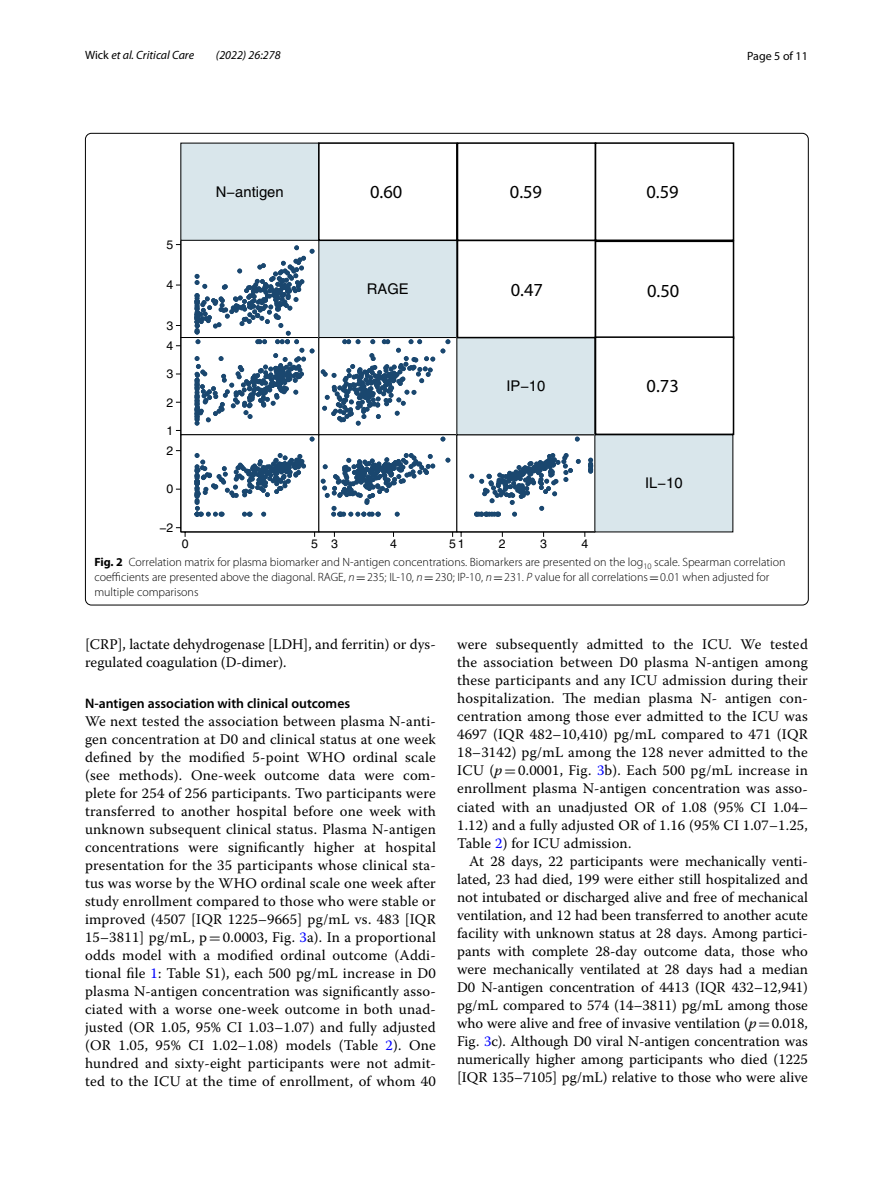
<style>
.page{position:relative;width:893px;height:1187px;background:#fff}
.page>*{position:absolute;margin:0;border:0;box-sizing:border-box;transform-origin:0 0}
.t1{font:18.45px "Myriad Pro Regular 3";color:#000}
.t2{font:14.7px/18px "Warnock Pro";letter-spacing:.005em;color:#000;text-align:justify}
.t3{font:14.7px "Helvetica";color:#000}
.t4{font:600 13.8px "Myriad Pro";color:#000}
.t5{font:12.3px "Helvetica";color:#000}
.t6{font:300 12px/15px "Myriad Pro";color:#000}
.t7{font:italic 12px "Myriad Pro";color:#000}
.t8{font:12px "Myriad Pro";color:#000}
.s1{font-style:normal}
.s2{font-weight:700}
.s3{font-style:italic}
.s4{font-family:"MTSY";font-weight:400}
.s5{font-family:"MTSY"}
.s6{color:#00f}
</style>
<div class="page">
<div style="left:318px;top:337px;width:139px;height:98px;background:#fff;border:1px solid #000"></div>
<div style="left:180px;top:434px;width:139px;height:98px;background:#fff;border:1px solid #000"></div>
<div style="left:318px;top:434px;width:139px;height:98px;background:#fff;border:1px solid #000"></div>
<div style="left:456px;top:434px;width:139px;height:98px;background:#fff;border:1px solid #000"></div>
<svg style="left:195px;top:245px;width:120px;height:180px"></svg>
<svg style="left:321px;top:339px;width:129px;height:86px"></svg>
<svg style="left:310px;top:436px;width:5px;height:5px"></svg>
<svg style="left:195px;top:453px;width:111px;height:63px"></svg>
<svg style="left:445px;top:457px;width:5px;height:5px"></svg>
<svg style="left:440px;top:436px;width:5px;height:5px"></svg>
<svg style="left:321px;top:453px;width:114px;height:63px"></svg>
<svg style="left:575px;top:436px;width:5px;height:5px"></svg>
<svg style="left:588px;top:457px;width:5px;height:16px"></svg>
<svg style="left:469px;top:453px;width:112px;height:63px"></svg>
<div style="left:180px;top:143px;width:139px;height:98px;background:#d9e6eb;border:1px solid #000"></div>
<div style="left:318px;top:240px;width:139px;height:98px;background:#d9e6eb;border:1px solid #000"></div>
<div style="left:456px;top:337px;width:139px;height:98px;background:#d9e6eb;border:1px solid #000"></div>
<div style="left:594px;top:434px;width:139px;height:98px;background:#d9e6eb"></div>
<hr style="left:181px;top:531px;width:138px;height:1px;background:#000">
<hr style="left:180px;top:240px;width:1px;height:97px;background:#000">
<hr style="left:319px;top:531px;width:138px;height:1px;background:#000">
<hr style="left:180px;top:337px;width:1px;height:97px;background:#000">
<hr style="left:457px;top:531px;width:138px;height:1px;background:#000">
<svg style="left:176px;top:527px;width:10px;height:10px"></svg>
<hr style="left:180px;top:434px;width:1px;height:98px;background:#000">
<div style="left:318px;top:142px;width:140px;height:99px;background:#fff;border:2px solid #000"></div>
<div style="left:457px;top:239px;width:139px;height:99px;background:#fff;border:2px solid #000"></div>
<div style="left:457px;top:142px;width:139px;height:99px;background:#fff;border:2px solid #000"></div>
<div style="left:595px;top:142px;width:139px;height:99px;background:#fff;border:2px solid #000"></div>
<div style="left:595px;top:240px;width:139px;height:99px;background:#fff;border:2px solid #000"></div>
<div style="left:595px;top:336px;width:139px;height:99px;background:#fff;border:2px solid #000"></div>
<p class="t7" style="left:85px;top:48px;width:111px"><span class="s1">Wick</span> et al. Critical Care</p>
<p class="t7" style="left:216px;top:48px;width:66px">(2022) 26:278</p>
<p class="t8" style="left:747px;top:48px;width:62px">Page 5 of 11</p>
<p class="t3" style="left:216px;top:183px;width:69px">N−antigen</p>
<p class="t1" style="left:370px;top:180px;width:34px">0.60</p>
<p class="t1" style="left:510px;top:180px;width:34px">0.59</p>
<p class="t1" style="left:646px;top:180px;width:34px">0.59</p>
<p class="t5" style="left:167px;top:237px;width:8px">5</p>
<p class="t5" style="left:167px;top:278px;width:8px">4</p>
<p class="t5" style="left:167px;top:318px;width:8px">3</p>
<p class="t5" style="left:167px;top:338px;width:8px">4</p>
<p class="t5" style="left:167px;top:367px;width:8px">3</p>
<p class="t5" style="left:167px;top:395px;width:8px">2</p>
<p class="t5" style="left:167px;top:423px;width:8px">1</p>
<p class="t5" style="left:167px;top:443px;width:8px">2</p>
<p class="t5" style="left:167px;top:482px;width:8px">0</p>
<p class="t5" style="left:159px;top:520px;width:16px">−2</p>
<p class="t5" style="left:182px;top:536px;width:8px">0</p>
<p class="t5" style="left:311px;top:536px;width:8px">5</p>
<p class="t3" style="left:367px;top:280px;width:43px">RAGE</p>
<p class="t5" style="left:331px;top:536px;width:8px">3</p>
<p class="t5" style="left:390px;top:536px;width:8px">4</p>
<p class="t5" style="left:449px;top:536px;width:17px">51</p>
<p class="t1" style="left:511px;top:278px;width:34px">0.47</p>
<p class="t1" style="left:647px;top:279px;width:34px">0.50</p>
<p class="t3" style="left:506px;top:377px;width:41px">IP−10</p>
<p class="t5" style="left:499px;top:536px;width:8px">2</p>
<p class="t5" style="left:540px;top:536px;width:8px">3</p>
<p class="t5" style="left:581px;top:536px;width:8px">4</p>
<p class="t1" style="left:647px;top:374px;width:34px">0.73</p>
<p class="t3" style="left:645px;top:475px;width:39px">IL−10</p>
<p class="t6" style="left:94px;top:554px;width:693px"><span class="s2">Fig. 2</span> Correlation matrix for plasma biomarker and N-antigen concentrations. Biomarkers are presented on the log<sub>10</sub> scale. Spearman correlation coefficients are presented above the diagonal. RAGE, <span class="s3">n</span><span class="s4">=</span>235; IL-10, <span class="s3">n</span><span class="s4">=</span>230; IP-10, <span class="s3">n</span><span class="s4">=</span>231. <span class="s3">P</span> value for all correlations<span class="s4">=</span>0.01 when adjusted for multiple comparisons</p>
<p class="t2" style="left:85px;top:635px;width:352px">[CRP], lactate dehydrogenase [LDH], and ferritin) or dys&shy;regulated coagulation (D-dimer).</p>
<p class="t4" style="left:85px;top:694px;width:267px">N‑antigen association with clinical outcomes</p>
<p class="t2" style="left:85px;top:712px;width:352px">We next tested the association between plasma N-anti&shy;gen concentration at D0 and clinical status at one week defined by the modified 5-point WHO ordinal scale (see methods). One-week outcome data were com&shy;plete for 254 of 256 participants. Two participants were transferred to another hospital before one week with unknown subsequent clinical status. Plasma N-antigen concentrations were significantly higher at hospital presentation for the 35 participants whose clinical sta&shy;tus was worse by the WHO ordinal scale one week after study enrollment compared to those who were stable or improved (4507 [IQR 1225–9665] pg/mL vs. 483 [IQR 15–3811] pg/mL, p<span class="s5">=</span>0.0003, Fig. <span class="s6">3</span>a). In a proportional odds model with a modified ordinal outcome (Addi&shy;tional file <span class="s6">1</span>: Table S1), each 500 pg/mL increase in D0 plasma N-antigen concentration was significantly asso&shy;ciated with a worse one-week outcome in both unad&shy;justed (OR 1.05, 95% CI 1.03–1.07) and fully adjusted (OR 1.05, 95% CI 1.02–1.08) models (Table <span class="s6">2</span>). One hundred and sixty-eight participants were not admit&shy;ted to the ICU at the time of enrollment, of whom 40</p>
<p class="t2" style="left:457px;top:635px;width:352px">were subsequently admitted to the ICU. We tested the association between D0 plasma N-antigen among these participants and any ICU admission during their hospitalization. The median plasma N- antigen con&shy;centration among those ever admitted to the ICU was 4697 (IQR 482–10,410) pg/mL compared to 471 (IQR 18–3142) pg/mL among the 128 never admitted to the ICU (<span class="s3">p</span><span class="s5">=</span>0.0001, Fig. <span class="s6">3</span>b). Each 500 pg/mL increase in enrollment plasma N-antigen concentration was asso&shy;ciated with an unadjusted OR of 1.08 (95% CI 1.04– 1.12) and a fully adjusted OR of 1.16 (95% CI 1.07–1.25, Table <span class="s6">2</span>) for ICU admission.</p>
<p class="t2" style="left:457px;top:851px;width:352px;text-indent:12px">At 28 days, 22 participants were mechanically venti&shy;lated, 23 had died, 199 were either still hospitalized and not intubated or discharged alive and free of mechanical ventilation, and 12 had been transferred to another acute facility with unknown status at 28 days. Among partici&shy;pants with complete 28-day outcome data, those who were mechanically ventilated at 28 days had a median D0 N-antigen concentration of 4413 (IQR 432–12,941) pg/mL compared to 574 (14–3811) pg/mL among those who were alive and free of invasive ventilation (<span class="s3">p</span><span class="s5">=</span>0.018, Fig. <span class="s6">3</span>c). Although D0 viral N-antigen concentration was numerically higher among participants who died (1225 [IQR 135–7105] pg/mL) relative to those who were alive</p>
</div>
